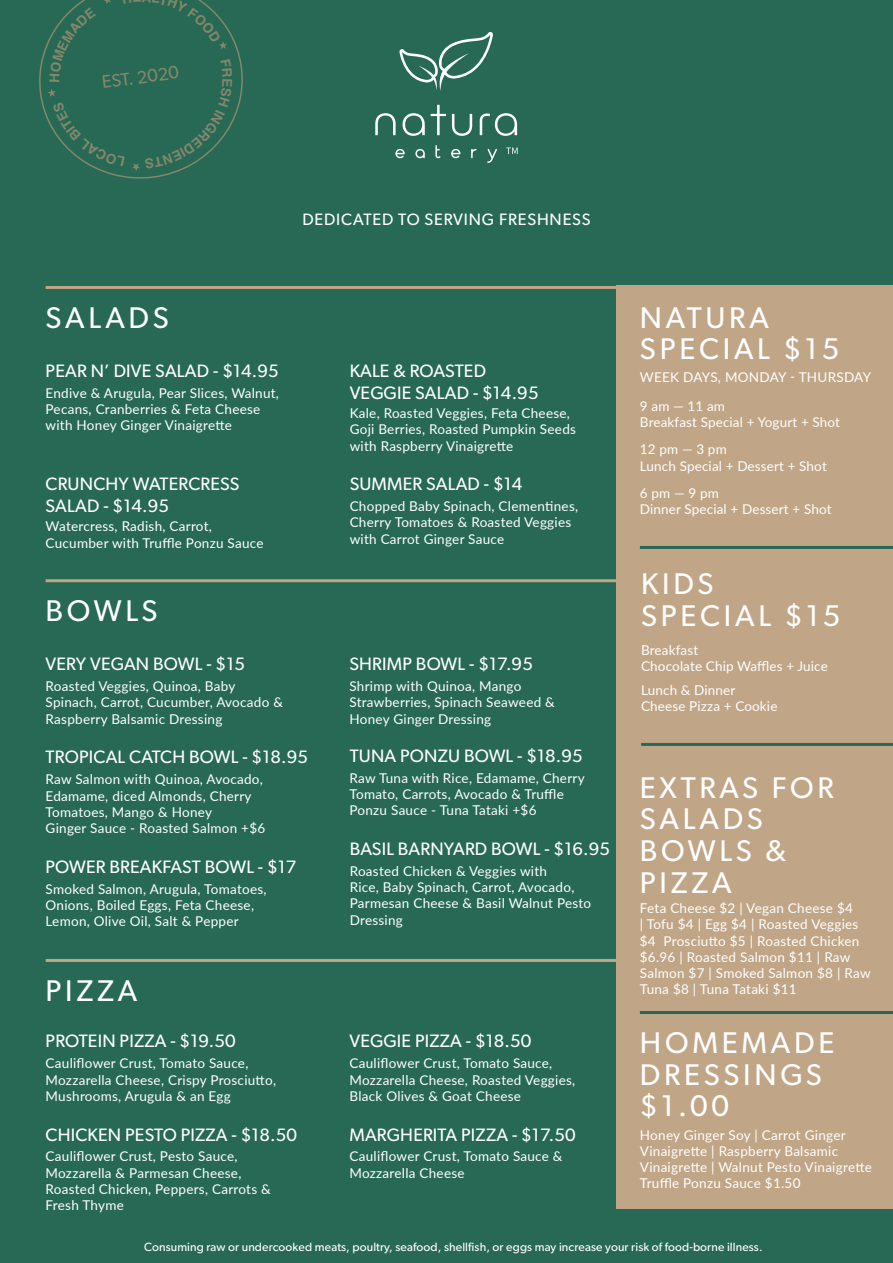
<style>
.page{position:relative;width:893px;height:1263px;background:#276955}
.page>*{position:absolute;margin:0;border:0;box-sizing:border-box;transform-origin:0 0}
.t1{font:30px/31.5px "Gibson";letter-spacing:.125em;color:#fff}
.t2{font:18px/21.6px "Gibson";letter-spacing:.01em;color:#fff}
.t3{font:18px "Gibson";color:#b79878}
.t4{font:16.5px "Gibson";letter-spacing:.05em;color:#fff}
.t5{font:13.5px/16.2px "Lato";letter-spacing:.02em;color:#fff}
.t6{font:12px "Gibson";letter-spacing:.01em;color:#fff}
</style>
<div class="page">
<div style="left:617px;top:286px;width:276px;height:923px;background:#c0a587"></div>
<svg style="left:399px;top:32px;width:94px;height:59px"></svg>
<svg style="left:375px;top:105px;width:142px;height:31px"></svg>
<svg style="left:395px;top:145px;width:102px;height:18px"></svg>
<svg style="left:506px;top:148px;width:12px;height:6px"></svg>
<hr style="left:46px;top:286px;width:572px;height:3px;background:#c0a587">
<hr style="left:640px;top:546px;width:253px;height:3px;background:#286955">
<hr style="left:640px;top:1011px;width:253px;height:3px;background:#286955">
<hr style="left:46px;top:579px;width:572px;height:3px;background:#c0a587">
<hr style="left:46px;top:959px;width:572px;height:3px;background:#c0a587">
<hr style="left:641px;top:743px;width:252px;height:3px;background:#286955">
<svg style="left:39px;top:0;width:204px;height:179px"></svg>
<h2 class="t3" style="left:101px;top:71px;width:79px;rotate:-7deg">EST. 2020</h2>
<p class="t4" style="left:302px;top:209px;width:290px">DEDICATED TO SERVING FRESHNESS</p>
<h1 class="t1" style="left:46px;top:301px;width:125px">SALADS</h1>
<h2 class="t2" style="left:46px;top:360px;width:235px">PEAR N’ DIVE SALAD - $14.95</h2>
<p class="t5" style="left:46px;top:384px;width:235px">Endive &amp; Arugula, Pear Slices, Walnut,<br>Pecans, Cranberries &amp; Feta Cheese with Honey Ginger Vinaigrette</p>
<h2 class="t2" style="left:46px;top:473px;width:195px">CRUNCHY WATERCRESS<br>SALAD - $14.95</h2>
<p class="t5" style="left:46px;top:518px;width:219px">Watercress, Radish, Carrot,<br>Cucumber with Truffle Ponzu Sauce</p>
<h1 class="t1" style="left:46px;top:595px;width:113px">BOWLS</h1>
<h2 class="t2" style="left:46px;top:653px;width:201px">VERY VEGAN BOWL - $15</h2>
<p class="t5" style="left:46px;top:678px;width:239px">Roasted Veggies, Quinoa, Baby<br>Spinach, Carrot, Cucumber, Avocado &amp;<br>Raspberry Balsamic Dressing</p>
<h2 class="t2" style="left:46px;top:746px;width:264px">TROPICAL CATCH BOWL - $18.95</h2>
<p class="t5" style="left:46px;top:771px;width:221px">Raw Salmon with Quinoa, Avocado,<br>Edamame, diced Almonds, Cherry<br>Tomatoes, Mango &amp; Honey<br>Ginger Sauce - Roasted Salmon +$6</p>
<h2 class="t2" style="left:46px;top:855px;width:252px">POWER BREAKFAST BOWL - $17</h2>
<p class="t5" style="left:46px;top:880px;width:222px">Smoked Salmon, Arugula, Tomatoes,<br>Onions, Boiled Eggs, Feta Cheese,<br>Lemon, Olive Oil, Salt &amp; Pepper</p>
<h1 class="t1" style="left:46px;top:974px;width:93px">PIZZA</h1>
<h2 class="t2" style="left:46px;top:1030px;width:192px">PROTEIN PIZZA - $19.50</h2>
<p class="t5" style="left:46px;top:1055px;width:232px">Cauliflower Crust, Tomato Sauce,<br>Mozzarella Cheese, Crispy Prosciutto,<br>Mushrooms, Arugula &amp; an Egg</p>
<h2 class="t2" style="left:46px;top:1123px;width:253px">CHICKEN PESTO PIZZA - $18.50</h2>
<p class="t5" style="left:46px;top:1148px;width:227px">Cauliflower Crust, Pesto Sauce,<br>Mozzarella &amp; Parmesan Cheese,<br>Roasted Chicken, Peppers, Carrots &amp;<br>Fresh Thyme</p>
<h2 class="t2" style="left:350px;top:360px;width:190px">KALE &amp; ROASTED<br>VEGGIE SALAD - $14.95</h2>
<p class="t5" style="left:350px;top:405px;width:228px">Kale, Roasted Veggies, Feta Cheese,<br>Goji Berries, Roasted Pumpkin Seeds with Raspberry Vinaigrette</p>
<h2 class="t2" style="left:350px;top:473px;width:174px">SUMMER SALAD - $14</h2>
<p class="t5" style="left:350px;top:498px;width:230px">Chopped Baby Spinach, Clementines,<br>Cherry Tomatoes &amp; Roasted Veggies with Carrot Ginger Sauce</p>
<h2 class="t2" style="left:349px;top:653px;width:185px">SHRIMP BOWL - $17.95</h2>
<p class="t5" style="left:349px;top:678px;width:207px">Shrimp with Quinoa, Mango<br>Strawberries, Spinach Seaweed &amp;<br>Honey Ginger Dressing</p>
<h2 class="t2" style="left:350px;top:744px;width:235px">TUNA PONZU BOWL - $18.95</h2>
<p class="t5" style="left:350px;top:769px;width:237px">Raw Tuna with Rice, Edamame, Cherry<br>Tomato, Carrots, Avocado &amp; Truffle<br>Ponzu Sauce - Tuna Tataki +$6</p>
<h2 class="t2" style="left:350px;top:838px;width:262px">BASIL BARNYARD BOWL - $16.95</h2>
<p class="t5" style="left:350px;top:862px;width:243px">Roasted Chicken &amp; Veggies with<br>Rice, Baby Spinach, Carrot, Avocado,<br>Parmesan Cheese &amp; Basil Walnut Pesto<br>Dressing</p>
<h2 class="t2" style="left:349px;top:1030px;width:183px">VEGGIE PIZZA - $18.50</h2>
<p class="t5" style="left:350px;top:1055px;width:227px">Cauliflower Crust, Tomato Sauce,<br>Mozzarella Cheese, Roasted Veggies,<br>Black Olives &amp; Goat Cheese</p>
<h2 class="t2" style="left:349px;top:1123px;width:228px">MARGHERITA PIZZA - $17.50</h2>
<p class="t5" style="left:349px;top:1148px;width:215px">Cauliflower Crust, Tomato Sauce &amp;<br>Mozzarella Cheese</p>
<h1 class="t1" style="left:640px;top:301px;width:201px">NATURA<br>SPECIAL $15</h1>
<p class="t5" style="left:640px;top:368px;width:233px">WEEK DAYS, MONDAY - THURSDAY</p>
<p class="t5" style="left:640px;top:397px;width:202px">9 am — 11 am<br>Breakfast Special + Yogurt + Shot</p>
<p class="t5" style="left:640px;top:441px;width:188px">12 pm — 3 pm<br>Lunch Special + Dessert + Shot</p>
<p class="t5" style="left:640px;top:484px;width:193px">6 pm — 9 pm<br>Dinner Special + Dessert + Shot</p>
<h1 class="t1" style="left:641px;top:568px;width:201px">KIDS<br>SPECIAL $15</h1>
<p class="t5" style="left:641px;top:641px;width:188px">Breakfast<br>Chocolate Chip Waffles + Juice</p>
<p class="t5" style="left:641px;top:682px;width:138px">Lunch &amp; Dinner<br>Cheese Pizza + Cookie</p>
<h1 class="t1" style="left:640px;top:771px;width:195px">EXTRAS FOR<br>SALADS<br>BOWLS &amp;<br>PIZZA</h1>
<p class="t5" style="left:640px;top:900px;width:232px">Feta Cheese $2 | Vegan Cheese $4<br>| Tofu $4 | Egg $4 | Roasted Veggies $4 Prosciutto $5 | Roasted Chicken $6.96 | Roasted Salmon $11 | Raw<br>Salmon $7 | Smoked Salmon $8 | Raw<br>Tuna $8 | Tuna Tataki $11</p>
<h1 class="t1" style="left:640px;top:1026px;width:196px">HOMEMADE<br>DRESSINGS $1.00</h1>
<p class="t5" style="left:640px;top:1126px;width:233px">Honey Ginger Soy | Carrot Ginger Vinaigrette | Raspberry Balsamic Vinaigrette | Walnut Pesto Vinaigrette Truffle Ponzu Sauce $1.50</p>
<p class="t6" style="left:144px;top:1239px;width:620px">Consuming raw or undercooked meats, poultry, seafood, shellfish, or eggs may increase your risk of food-borne illness.</p>
</div>
